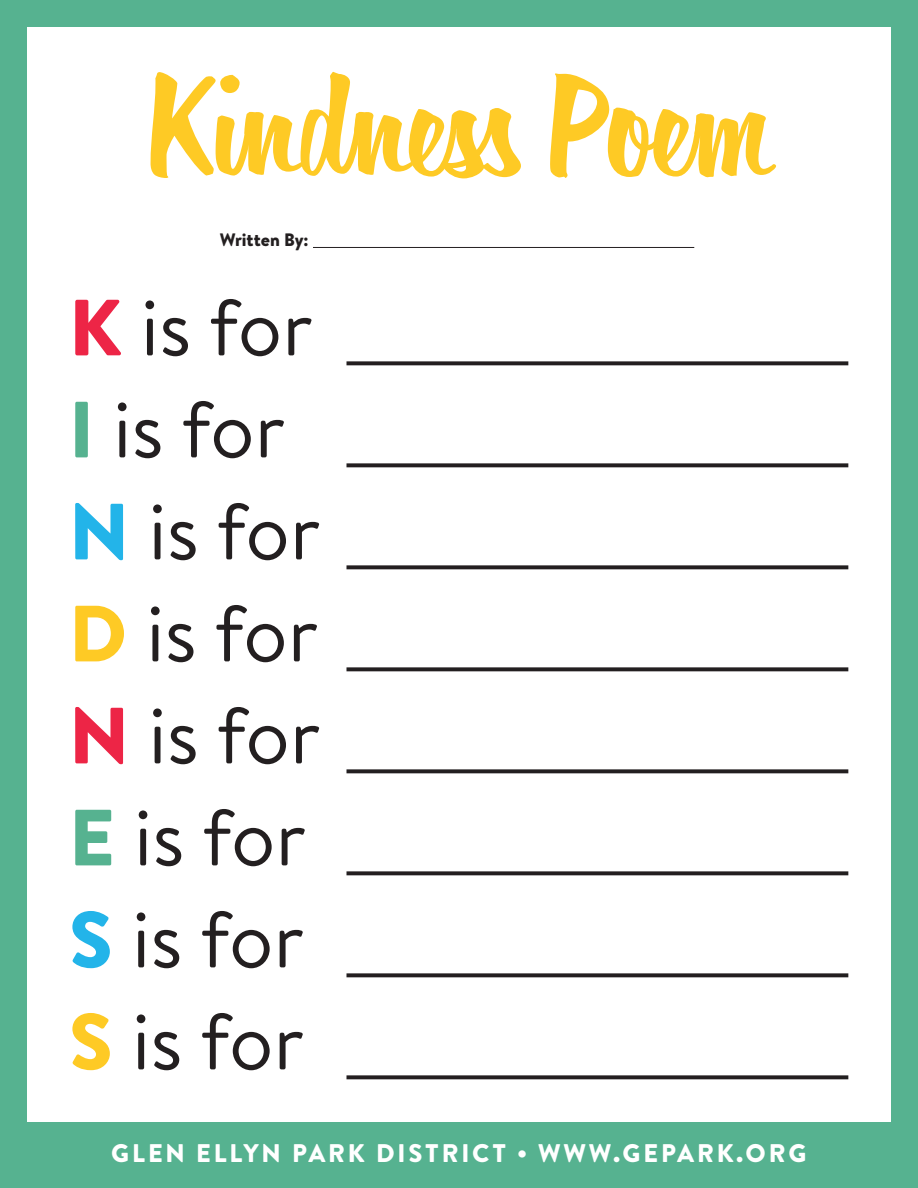
<style>
.page{position:relative;width:918px;height:1188px;background:#56b290}
.page>*{position:absolute;margin:0;border:0;box-sizing:border-box;transform-origin:0 0}
.t1{font:145.5px "Filmotype Horizon";color:#feca25}
.t2{font:79.5px "Brandon Text";color:#231f20}
.t3{font:900 25.5px "Brandon Text";letter-spacing:.11em;color:#fff}
.t4{font:900 18px "Brandon Text";color:#231f20}
.s1{font-weight:900;color:#ed2546}
.s2{font-weight:900;color:#56b290}
.s3{font-weight:900;color:#23b4e9}
.s4{font-weight:900;color:#feca25}
</style>
<div class="page">
<div style="left:27px;top:27px;width:864px;height:1094px;background:#fff"></div>
<svg style="left:346px;top:361px;width:502px;height:4px;background:#373334"></svg>
<svg style="left:346px;top:463px;width:502px;height:4px;background:#373334"></svg>
<svg style="left:346px;top:565px;width:502px;height:4px;background:#373334"></svg>
<svg style="left:346px;top:667px;width:502px;height:4px;background:#373334"></svg>
<svg style="left:346px;top:769px;width:502px;height:4px;background:#373334"></svg>
<svg style="left:346px;top:871px;width:502px;height:4px;background:#373334"></svg>
<svg style="left:346px;top:973px;width:502px;height:4px;background:#373334"></svg>
<svg style="left:346px;top:1075px;width:502px;height:4px;background:#373334"></svg>
<hr style="left:313px;top:247px;width:381px;height:1px;background:#231f20">
<p class="t1" style="left:146px;top:38px;width:627px">Kindness Poem</p>
<p class="t4" style="left:220px;top:227px;width:90px">Written By:</p>
<p class="t2" style="left:69px;top:273px;width:245px"><span class="s1">K</span> is for</p>
<p class="t2" style="left:69px;top:375px;width:218px"><span class="s2">I</span> is for</p>
<p class="t2" style="left:69px;top:477px;width:253px"><span class="s3">N</span> is for</p>
<p class="t2" style="left:69px;top:579px;width:251px"><span class="s4">D</span> is for</p>
<p class="t2" style="left:69px;top:681px;width:253px"><span class="s1">N</span> is for</p>
<p class="t2" style="left:69px;top:783px;width:239px"><span class="s2">E</span> is for</p>
<p class="t2" style="left:69px;top:885px;width:237px"><span class="s3">S</span> is for</p>
<p class="t2" style="left:69px;top:987px;width:237px"><span class="s4">S</span> is for</p>
<p class="t3" style="left:111px;top:1135px;width:697px">GLEN ELLYN PARK DISTRICT • WWW.GEPARK.ORG</p>
</div>
